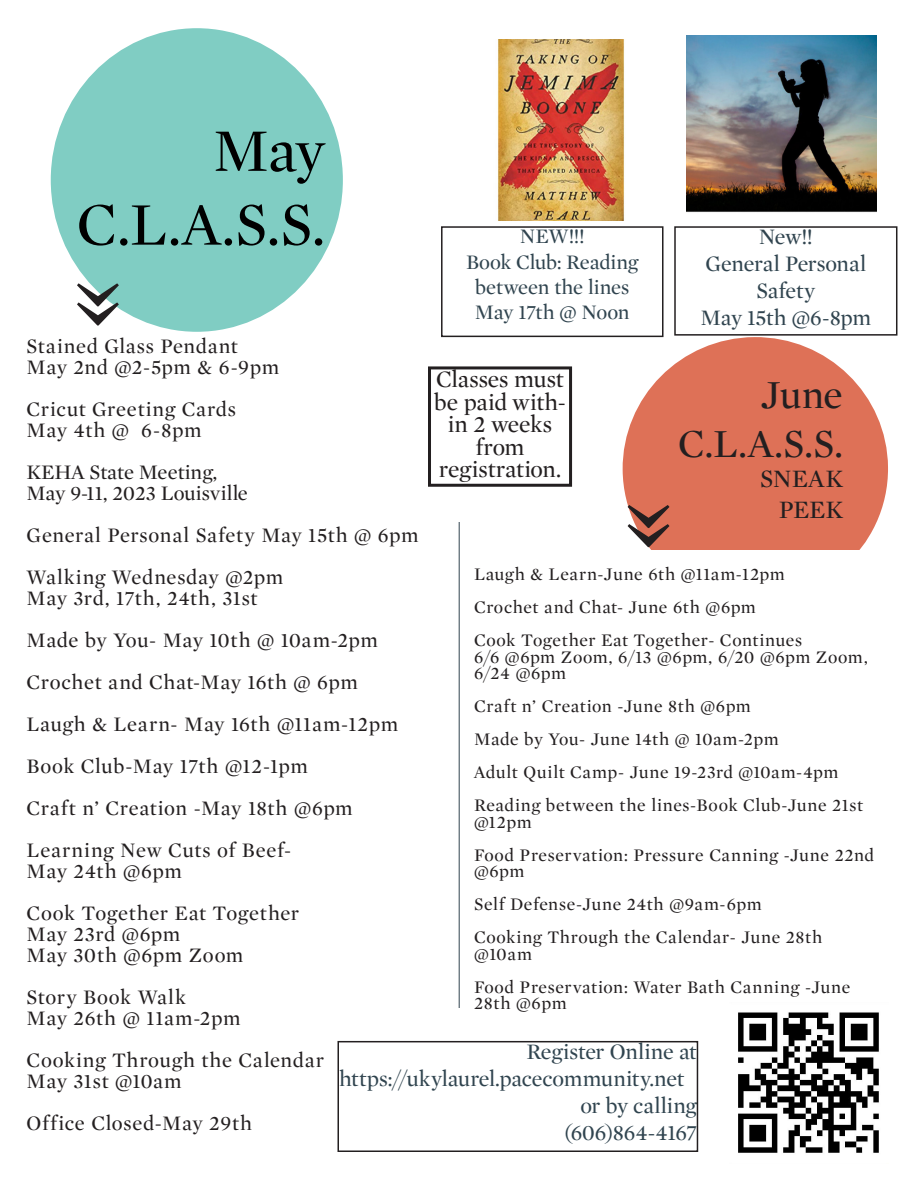
<style>
.page{position:relative;width:918px;height:1188px;background:#fff}
.page>*{position:absolute;margin:0;border:0;box-sizing:border-box;transform-origin:0 0}
.Double_Quotation_Mar{font:108px "Mercury Display";color:#231f20}
.Description{font:61.5px "Mercury Display";color:#000}
.Headline_Text{font:40.5px "Mercury Display";color:#231f20}
.Headline_Text-2{font:25.5px "Mercury Display";letter-spacing:-.005em;color:#231f20}
.t1{font:24px/22.5px "Mercury Display";letter-spacing:-.01em;color:#231f20;text-align:center}
.Description-2{font:22.5px/27px "Mercury Display";letter-spacing:-.01em;color:#30444f;text-align:center}
.Description-3{font:21px "Mercury Display";letter-spacing:.03em;color:#231f20}
.Description-4{font:21px/25.2px "Mercury Display";letter-spacing:-.01em;color:#30444f;text-align:center}
.Description-5{font:21px "Mercury Display";color:#231f20}
.Description-6{font:18px/16.5px "Mercury Display";letter-spacing:.03em;color:#231f20}
</style>
<div class="page">
<div style="left:51px;top:28px;width:292px;height:304px;background:#80cdc3;border-radius:50%"></div>
<div style="left:338px;top:1041px;width:360px;height:111px;border:2px solid #231f20"></div>
<svg style="left:622px;top:337px;width:266px;height:213px;fill:#de7157"></svg>
<hr style="left:459px;top:522px;width:1px;height:486px;background:#30444f">
<img style="left:738px;top:1012px;width:141px;height:141px">
<div style="left:441px;top:226px;width:223px;height:111px;border:2px solid #231f20"></div>
<img style="left:497px;top:39px;width:128px;height:181px">
<img style="left:686px;top:36px;width:191px;height:176px">
<div style="left:674px;top:226px;width:223px;height:110px;border:2px solid #231f20"></div>
<div style="left:428px;top:366px;width:144px;height:121px;border:3px solid #231f20"></div>
<p class="Description" style="left:213px;top:116px;width:114px">May</p>
<p class="Description" style="left:77px;top:190px;width:250px">C.L.A.S.S.</p>
<p class="Double_Quotation_Mar" style="left:170px;top:278px;width:52px;rotate:90deg">«</p>
<p class="Description-4" style="left:520px;top:224px;width:66px">NEW!!!</p>
<p class="Description-4" style="left:466px;top:249px;width:174px">Book Club: Reading between the lines</p>
<p class="Description-4" style="left:475px;top:300px;width:156px">May 17th @ Noon</p>
<p class="Description-2" style="left:759px;top:224px;width:56px">New!!</p>
<p class="Description-2" style="left:706px;top:251px;width:162px">General Personal<br>Safety</p>
<p class="Description-2" style="left:701px;top:305px;width:172px">May 15th @6-8pm</p>
<p class="Description-3" style="left:27px;top:334px;width:213px">Stained Glass Pendant</p>
<p class="Description-3" style="left:27px;top:355px;width:254px">May 2nd @2-5pm &amp; 6-9pm</p>
<p class="Description-3" style="left:27px;top:397px;width:211px">Cricut Greeting Cards</p>
<p class="Description-3" style="left:27px;top:418px;width:176px">May 4th @ 6-8pm</p>
<p class="Description-5" style="left:27px;top:460px;width:192px">KEHA State Meeting,</p>
<p class="Description-5" style="left:27px;top:481px;width:223px">May 9-11, 2023 Louisville</p>
<p class="Description-3" style="left:27px;top:523px;width:394px">General Personal Safety May 15th @ 6pm</p>
<p class="Description-3" style="left:27px;top:565px;width:258px">Walking Wednesday @2pm</p>
<p class="Description-3" style="left:27px;top:586px;width:233px">May 3rd, 17th, 24th, 31st</p>
<p class="Description-3" style="left:27px;top:628px;width:353px">Made by You- May 10th @ 10am-2pm</p>
<p class="Description-3" style="left:27px;top:670px;width:333px">Crochet and Chat-May 16th @ 6pm</p>
<p class="Description-3" style="left:27px;top:712px;width:373px">Laugh &amp; Learn- May 16th @11am-12pm</p>
<p class="Description-3" style="left:27px;top:754px;width:283px">Book Club-May 17th @12-1pm</p>
<p class="Description-3" style="left:27px;top:796px;width:328px">Craft n’ Creation -May 18th @6pm</p>
<p class="Description-3" style="left:27px;top:838px;width:266px">Learning New Cuts of Beef-</p>
<p class="Description-3" style="left:27px;top:859px;width:157px">May 24th @6pm</p>
<p class="Description-3" style="left:27px;top:901px;width:274px">Cook Together Eat Together</p>
<p class="Description-3" style="left:27px;top:922px;width:155px">May 23rd @6pm</p>
<p class="Description-3" style="left:27px;top:943px;width:218px">May 30th @6pm Zoom</p>
<p class="Description-3" style="left:27px;top:985px;width:161px">Story Book Walk</p>
<p class="Description-3" style="left:27px;top:1006px;width:216px">May 26th @ 11am-2pm</p>
<p class="Description-3" style="left:27px;top:1048px;width:299px">Cooking Through the Calendar</p>
<p class="Description-3" style="left:27px;top:1069px;width:157px">May 31st @10am</p>
<p class="Description-3" style="left:27px;top:1111px;width:227px">Office Closed-May 29th</p>
<p class="t1" style="left:434px;top:368px;width:133px">Classes must be paid with&shy;in 2 weeks from</p>
<p class="t1" style="left:439px;top:458px;width:124px">registration.</p>
<p class="Headline_Text" style="left:761px;top:372px;width:84px">June</p>
<p class="Headline_Text" style="left:678px;top:420px;width:166px">C.L.A.S.S.</p>
<p class="Headline_Text-2" style="left:760px;top:464px;width:84px">SNEAK</p>
<p class="Headline_Text-2" style="left:779px;top:495px;width:66px">PEEK</p>
<p class="Double_Quotation_Mar" style="left:721px;top:500px;width:52px;rotate:90deg">«</p>
<p class="Description-6" style="left:474px;top:566px;width:312px">Laugh &amp; Learn-June 6th @11am-12pm</p>
<p class="Description-6" style="left:474px;top:599px;width:283px">Crochet and Chat- June 6th @6pm</p>
<p class="Description-6" style="left:474px;top:632px;width:330px">Cook Together Eat Together- Continues</p>
<p class="Description-6" style="left:474px;top:649px;width:395px">6/6 @6pm Zoom, 6/13 @6pm, 6/20 @6pm Zoom,<br>6/24 @6pm</p>
<p class="Description-6" style="left:474px;top:698px;width:278px">Craft n’ Creation -June 8th @6pm</p>
<p class="Description-6" style="left:474px;top:731px;width:306px">Made by You- June 14th @ 10am-2pm</p>
<p class="Description-6" style="left:474px;top:764px;width:366px">Adult Quilt Camp- June 19-23rd @10am-4pm</p>
<p class="Description-6" style="left:474px;top:797px;width:390px">Reading between the lines-Book Club-June 21st @12pm</p>
<p class="Description-6" style="left:474px;top:847px;width:401px">Food Preservation: Pressure Canning -June 22nd @6pm</p>
<p class="Description-6" style="left:474px;top:896px;width:289px">Self Defense-June 24th @9am-6pm</p>
<p class="Description-6" style="left:474px;top:929px;width:350px">Cooking Through the Calendar- June 28th @10am</p>
<p class="Description-6" style="left:474px;top:979px;width:378px">Food Preservation: Water Bath Canning -June<br>28th @6pm</p>
<p class="Description-2" style="left:526px;top:1039px;width:172px">Register Online at</p>
<p class="Description-2" style="left:339px;top:1066px;width:347px">https://ukylaurel.pacecommunity.net</p>
<p class="Description-2" style="left:580px;top:1093px;width:118px">or by calling</p>
<p class="Description-2" style="left:565px;top:1120px;width:134px">(606)864-4167</p>
</div>
